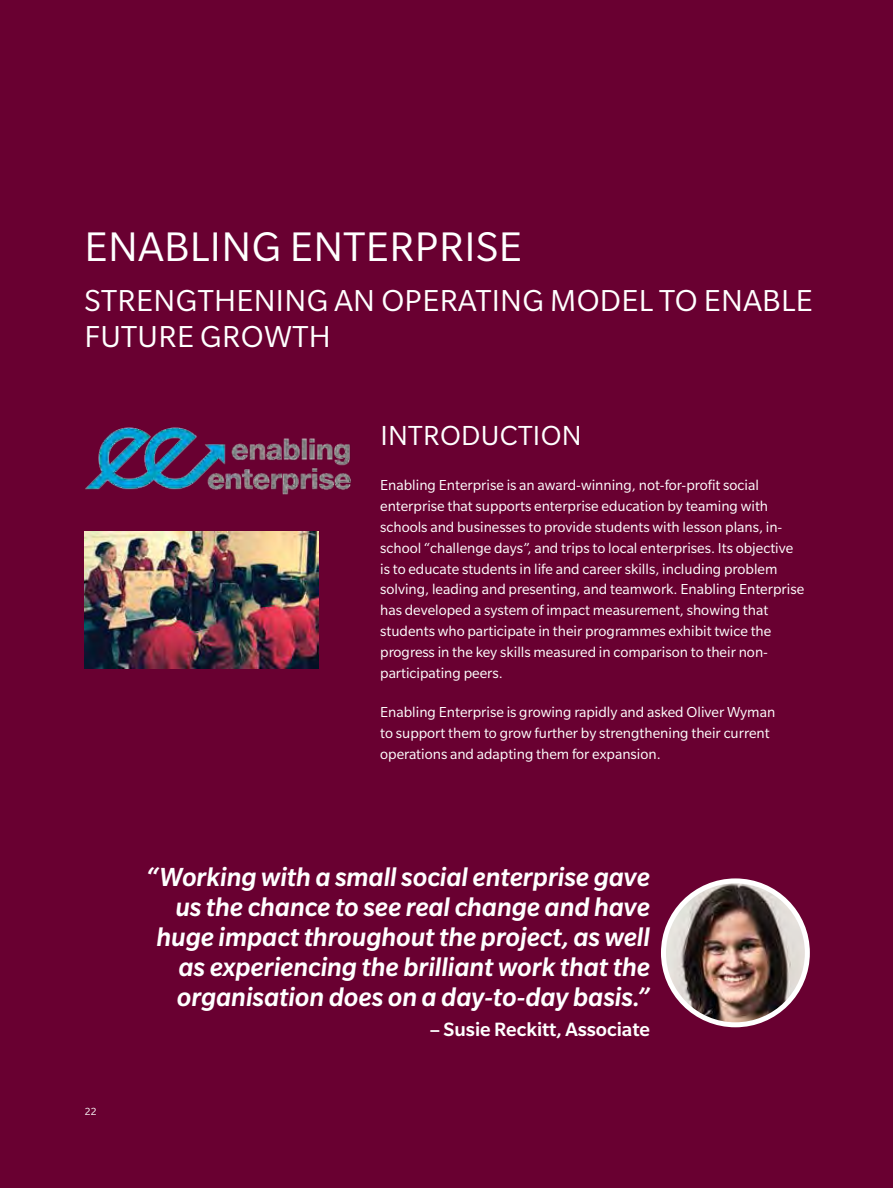
<style>
.page{position:relative;width:893px;height:1188px;background:#690031}
.page>*{position:absolute;margin:0;border:0;box-sizing:border-box;transform-origin:0 0}
.t1{font:45px "Slate Pro";letter-spacing:.01em;color:#fff}
.t2{font:33px/36px "Slate Pro";letter-spacing:.01em;color:#fff}
.t3{font:30px "Slate Pro";letter-spacing:.01em;color:#fff}
.t4{font:italic 500 28.5px/30px "Slate Pro";color:#fff;text-align:right}
.t5{font:500 21px "Slate Pro";color:#fff}
.t6{font:15.75px/21px "Slate Pro";color:#fff}
.t7{font:11.25px "Slate Pro";color:#fff}
</style>
<div class="page">
<img style="left:663px;top:881px;width:144px;height:144px;border-radius:72px">
<div style="left:661px;top:878px;width:149px;height:149px;border:5px solid #fff;border-radius:50%"></div>
<img style="left:85px;top:532px;width:234px;height:137px">
<img style="left:85px;top:427px;width:266px;height:68px">
<h1 class="t1" style="left:85px;top:224px;width:439px">ENABLING ENTERPRISE</h1>
<h2 class="t2" style="left:85px;top:282px;width:730px">STRENGTHENING AN OPERATING MODEL TO ENABLE<br>FUTURE GROWTH</h2>
<h3 class="t3" style="left:380px;top:419px;width:203px">INTRODUCTION</h3>
<p class="t6" style="left:380px;top:474px;width:425px">Enabling Enterprise is an award-winning, not-for-profit social enterprise that supports enterprise education by teaming with schools and businesses to provide students with lesson plans, in&shy;school “challenge days”, and trips to local enterprises. Its objective is to educate students in life and career skills, including problem solving, leading and presenting, and teamwork. Enabling Enterprise has developed a system of impact measurement, showing that students who participate in their programmes exhibit twice the progress in the key skills measured in comparison to their non&shy;participating peers.</p>
<p class="t6" style="left:380px;top:702px;width:397px">Enabling Enterprise is growing rapidly and asked Oliver Wyman to support them to grow further by strengthening their current operations and adapting them for expansion.</p>
<p class="t7" style="left:85px;top:1105px;width:13px">22</p>
<h3 class="t4" style="left:147px;top:861px;width:504px">“Working with a small social enterprise gave us the chance to see real change and have huge impact throughout the project, as well as experiencing the brilliant work that the organisation does on a day-to-day basis.”</h3>
<h3 class="t5" style="left:430px;top:1018px;width:222px">– Susie Reckitt, Associate</h3>
</div>
